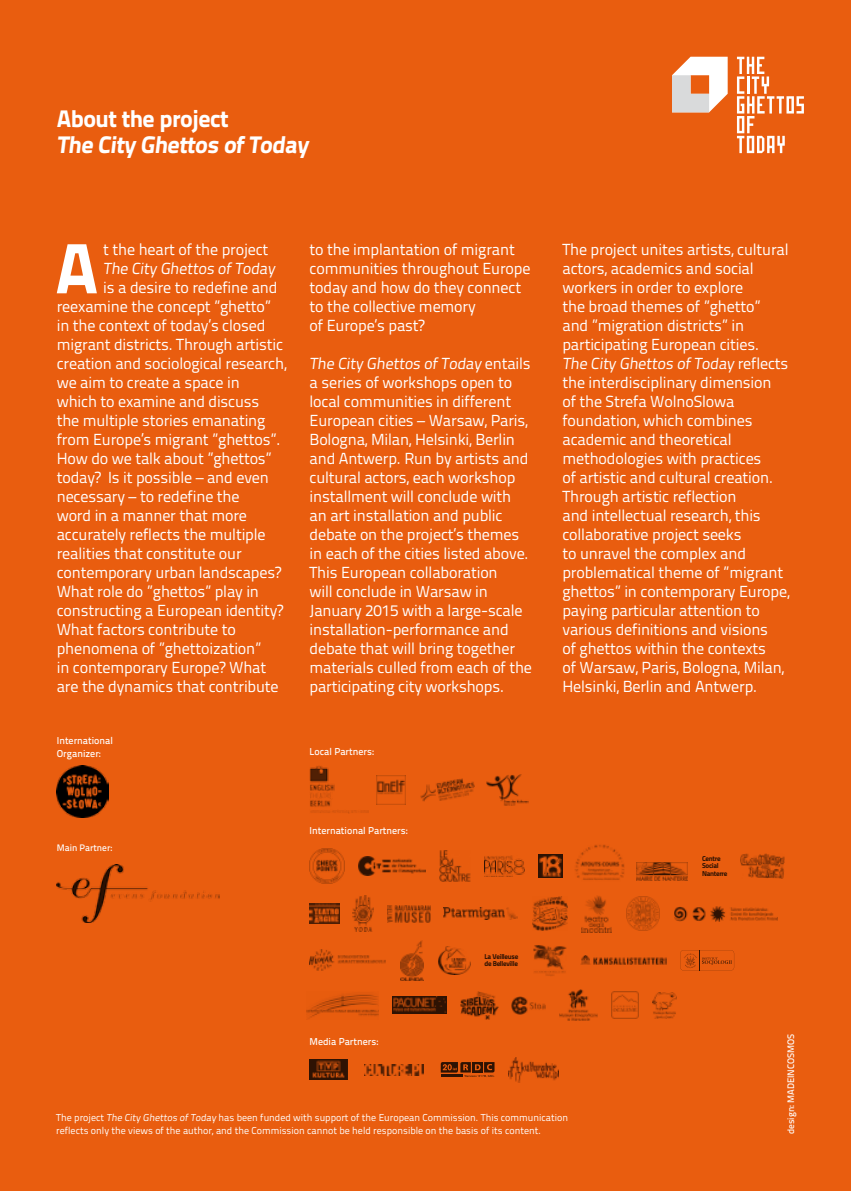
<style>
.page{position:relative;width:851px;height:1191px;background:#fff}
.page>*{position:absolute;margin:0;border:0;box-sizing:border-box;transform-origin:0 0}
.t1{font:800 71px "Titillium Text 22 L";color:#fff}
.t2{font:800 24px/26px "Titillium Text 22 L";letter-spacing:-.02em;color:#fff}
.t3{font:16px/19px "Titillium Text 22 L";letter-spacing:-.01em;color:#fff}
.t4{font:10px/13px "Titillium Text 22 L";color:#fff}
.t5{font:500 10px/13px "Titillium Text 22 L";color:#fff}
.t6{font:500 9.4px "Titillium Text 22 L";color:#fff}
.t7{font:800 7px/7px "Titillium Text 22 L";letter-spacing:-.04em;color:#000}
</style>
<div class="page">
<div style="left:0;top:0;width:850px;height:1191px;background:#e95d0f"></div>
<svg style="left:672px;top:57px;width:55px;height:55px"></svg>
<svg style="left:737px;top:57px;width:66px;height:96px"></svg>
<img style="left:57px;top:766px;width:51px;height:51px">
<img style="left:57px;top:864px;width:162px;height:58px">
<img style="left:309px;top:1059px;width:38px;height:20px">
<img style="left:509px;top:1057px;width:49px;height:25px">
<svg style="left:440px;top:1062px;width:54px;height:15px"></svg>
<img style="left:364px;top:1064px;width:60px;height:11px">
<img style="left:401px;top:940px;width:22px;height:40px">
<img style="left:626px;top:897px;width:33px;height:33px">
<img style="left:306px;top:994px;width:72px;height:25px">
<img style="left:352px;top:896px;width:21px;height:35px">
<img style="left:309px;top:904px;width:30px;height:19px">
<img style="left:532px;top:896px;width:35px;height:35px">
<svg style="left:680px;top:950px;width:54px;height:20px"></svg>
<img style="left:533px;top:945px;width:33px;height:31px">
<img style="left:439px;top:850px;width:31px;height:31px">
<img style="left:539px;top:854px;width:23px;height:23px">
<img style="left:636px;top:862px;width:51px;height:19px">
<img style="left:575px;top:844px;width:50px;height:36px">
<img style="left:485px;top:855px;width:39px;height:21px">
<img style="left:359px;top:856px;width:66px;height:19px">
<img style="left:309px;top:848px;width:35px;height:35px">
<img style="left:580px;top:955px;width:87px;height:10px">
<img style="left:387px;top:905px;width:43px;height:17px">
<img style="left:674px;top:906px;width:103px;height:15px">
<img style="left:443px;top:907px;width:74px;height:13px">
<img style="left:438px;top:946px;width:32px;height:28px">
<img style="left:309px;top:950px;width:76px;height:20px">
<img style="left:420px;top:778px;width:54px;height:23px">
<img style="left:486px;top:774px;width:42px;height:31px">
<img style="left:377px;top:775px;width:29px;height:29px">
<img style="left:309px;top:766px;width:59px;height:48px">
<img style="left:740px;top:853px;width:44px;height:25px">
<img style="left:581px;top:895px;width:31px;height:37px">
<img style="left:512px;top:996px;width:33px;height:18px">
<img style="left:392px;top:997px;width:54px;height:16px">
<img style="left:460px;top:991px;width:38px;height:28px">
<img style="left:652px;top:992px;width:24px;height:26px">
<img style="left:611px;top:992px;width:27px;height:26px">
<img style="left:559px;top:990px;width:38px;height:30px">
<h2 class="t2" style="left:57px;top:104px;width:257px">About the project<br>The City Ghettos ofToday</h2>
<h1 class="t1" style="left:55px;top:213px;width:44px">A</h1>
<p class="t3" style="left:103px;top:239px;width:167px">t the heart of the project</p>
<p class="t3" style="left:103px;top:258px;width:176px">The City Ghettos ofToday</p>
<p class="t3" style="left:103px;top:277px;width:176px">is a desire to redefine and</p>
<p class="t3" style="left:57px;top:296px;width:216px">reexamine the concept ”ghetto”</p>
<p class="t3" style="left:57px;top:315px;width:210px">in the context of today’s closed</p>
<p class="t3" style="left:57px;top:334px;width:228px">migrant districts. Through artistic</p>
<p class="t3" style="left:57px;top:353px;width:231px">creation and sociological research,</p>
<p class="t3" style="left:57px;top:372px;width:185px">we aim to create a space in</p>
<p class="t3" style="left:57px;top:391px;width:204px">which to examine and discuss</p>
<p class="t3" style="left:57px;top:410px;width:210px">the multiple stories emanating</p>
<p class="t3" style="left:57px;top:429px;width:225px">from Europe’s migrant ”ghettos”.</p>
<p class="t3" style="left:57px;top:448px;width:216px">How do we talk about ”ghettos”</p>
<p class="t3" style="left:57px;top:467px;width:214px">today? Is it possible – and even</p>
<p class="t3" style="left:57px;top:486px;width:184px">necessary – to redefine the</p>
<p class="t3" style="left:57px;top:505px;width:192px">word in a manner that more</p>
<p class="t3" style="left:57px;top:524px;width:210px">accurately reflects the multiple</p>
<p class="t3" style="left:57px;top:543px;width:186px">realities that constitute our</p>
<p class="t3" style="left:57px;top:562px;width:226px">contemporary urban landscapes?</p>
<p class="t3" style="left:57px;top:581px;width:204px">What role do ”ghettos” play in</p>
<p class="t3" style="left:57px;top:600px;width:228px">constructing a European identity?</p>
<p class="t3" style="left:57px;top:619px;width:180px">What factors contribute to</p>
<p class="t3" style="left:57px;top:638px;width:206px">phenomena of ”ghettoization”</p>
<p class="t3" style="left:57px;top:657px;width:211px">in contemporary Europe? What</p>
<p class="t3" style="left:57px;top:676px;width:223px">are the dynamics that contribute</p>
<p class="t3" style="left:309px;top:239px;width:222px">to the implantation of migrant communities throughout Europe today and how do they connect to the collective memory<br>of Europe’s past?</p>
<p class="t3" style="left:309px;top:353px;width:224px">The City Ghettos ofToday e n t a i l s a series of workshops open to local communities in different<br>European cities – Warsaw, Paris,<br>Bologna, Milan, Helsinki, Berlin and Antwerp. Run by artists and cultural actors, each workshop installment will conclude with an art installation and public debate on the project’s themes in each of the cities listed above.<br>This European collaboration<br>will conclude in Warsaw in<br>January 2015 with a large-scale installation-performance and debate that will bring together materials culled from each of the participating city workshops.</p>
<p class="t5" style="left:57px;top:733px;width:58px">International<br>Organizer:</p>
<p class="t5" style="left:309px;top:744px;width:66px">Local Partners:</p>
<p class="t6" style="left:57px;top:840px;width:57px">Main Partner:</p>
<p class="t5" style="left:309px;top:823px;width:100px">International Partners:</p>
<p class="t3" style="left:562px;top:239px;width:229px">The project unites artists, cultural actors, academics and social workers in order to explore<br>the broad themes of ”ghetto” and ”migration districts” in participating European cities.<br>The City Ghettos ofToday r e f l e ct s the interdisciplinary dimension<br>of the Strefa WolnoSlowa foundation, which combines academic and theoretical methodologies with practices<br>of artistic and cultural creation.<br>Through artistic reflection<br>and intellectual research, this collaborative project seeks<br>to unravel the complex and problematical theme of ”migrant ghettos” in contemporary Europe, paying particular attention to various definitions and visions<br>of ghettos within the contexts<br>of Warsaw, Paris, Bologna, Milan,<br>Helsinki, Berlin and Antwerp.</p>
<p class="t7" style="left:702px;top:855px;width:27px">Centre<br>Social<br>Nanterre</p>
<p class="t7" style="left:484px;top:953px;width:35px">La Veilleuse de Belleville</p>
<p class="t5" style="left:309px;top:1034px;width:70px">Media Partners:</p>
<p class="t4" style="left:56px;top:1110px;width:513px">The project The City Ghettos of Today has been funded with support of the European Commission. This communication reflects only the views of the author, and the Commission cannot be held responsible on the basis of its content.</p>
<p class="t6" style="left:783px;top:1134px;width:102px;rotate:-90deg">design: MADEINCOSMOS</p>
</div>
